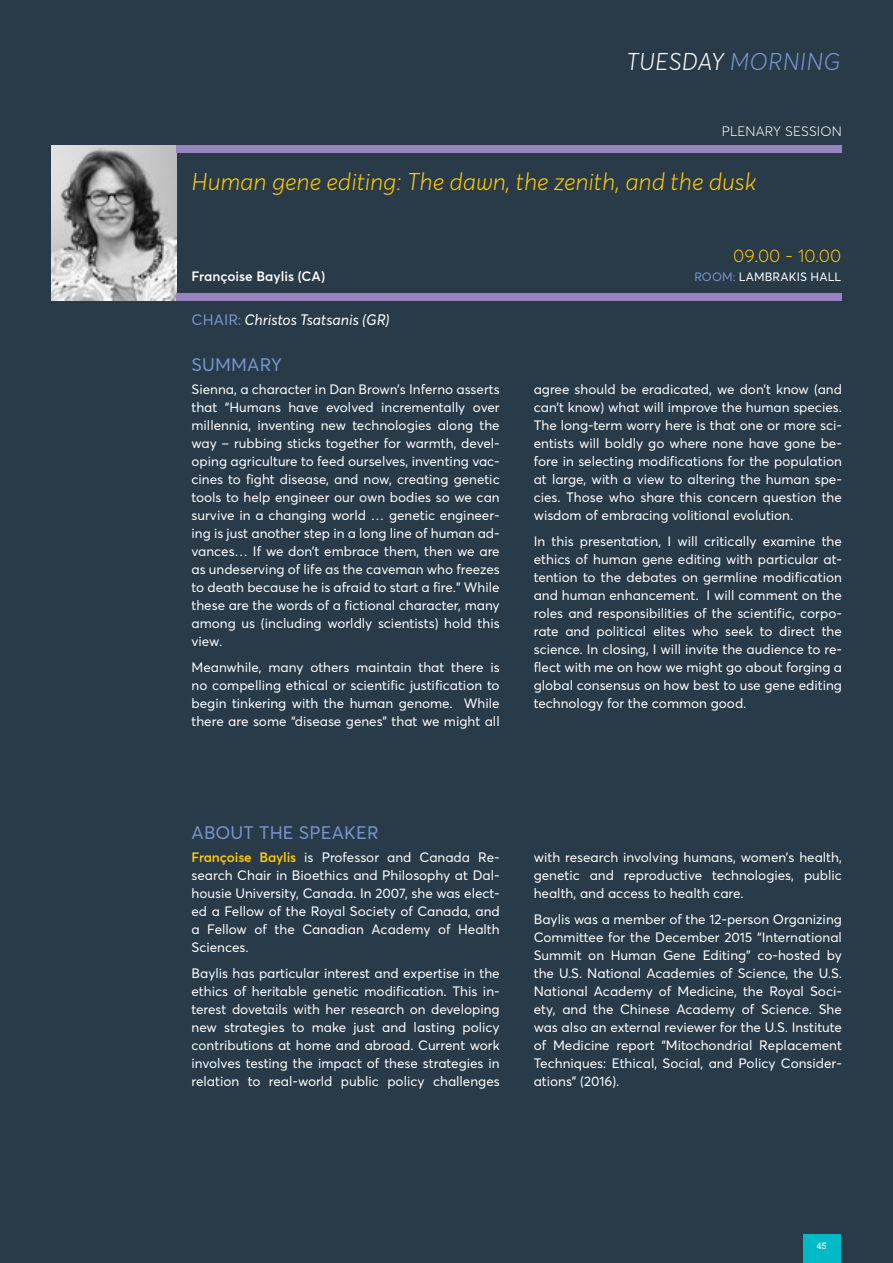
<style>
.page{position:relative;width:893px;height:1263px;background:#293a48}
.page>*{position:absolute;margin:0;border:0;box-sizing:border-box;transform-origin:0 0}
.t1{font:italic 300 24px "Averta Std";color:#ffcb05}
.t2{font:italic 300 24px "Averta Std";letter-spacing:.01em;color:#fff}
.t3{font:18px "Averta Std";letter-spacing:.01em;color:#7695cd}
.t4{font:300 18px "Averta Std";color:#ffcb05}
.t5{font:italic 15px "Averta Std";color:#fff}
.t6{font:13.5px/18px "Averta Std";color:#fff;text-align:justify}
.t7{font:600 13.5px "Averta Std";color:#fff}
.t8{font:300 13.5px "Averta Std";letter-spacing:.01em;color:#fff}
.t9{font:12px "Averta Std";letter-spacing:.01em;color:#fff}
.t10{font:9px "Roboto Slab";color:#fff}
.s1{color:#7695cd}
.s2{font-style:normal;color:#7695cd}
.s3{font-weight:600;color:#ffcb05}
</style>
<div class="page">
<div style="left:803px;top:1233px;width:37px;height:30px;background:#00bac6"></div>
<img style="left:51px;top:146px;width:125px;height:155px">
<div style="left:176px;top:146px;width:666px;height:7px;background:#9783bd"></div>
<div style="left:176px;top:294px;width:666px;height:7px;background:#9783bd"></div>
<h1 class="t2" style="left:626px;top:46px;width:216px">TUESDAY <span class="s1">MORNING</span></h1>
<p class="t8" style="left:722px;top:123px;width:122px">PLENARY SESSION</p>
<h1 class="t1" style="left:192px;top:166px;width:566px">Human gene editing: The dawn, the zenith, and the dusk</h1>
<p class="t7" style="left:192px;top:268px;width:135px">Françoise Baylis (CA)</p>
<p class="t5" style="left:192px;top:310px;width:199px"><span class="s2">CHAIR:</span> Christos Tsatsanis (GR)</p>
<h2 class="t3" style="left:192px;top:354px;width:92px">SUMMARY</h2>
<p class="t6" style="left:192px;top:380px;width:310px">Sienna, a character in Dan Brown’s Inferno asserts that “Humans have evolved incrementally over millennia, inventing new technologies along the way – rubbing sticks together for warmth, devel&shy;oping agriculture to feed ourselves, inventing vac&shy;cines to fight disease, and now, creating genetic tools to help engineer our own bodies so we can survive in a changing world … genetic engineer&shy;ing is just another step in a long line of human ad&shy;vances… If we don’t embrace them, then we are as undeserving of life as the caveman who freezes to death because he is afraid to start a fire.” While these are the words of a fictional character, many among us (including worldly scientists) hold this view.</p>
<p class="t6" style="left:192px;top:658px;width:310px">Meanwhile, many others maintain that there is no compelling ethical or scientific justification to begin tinkering with the human genome. While there are some “disease genes” that we might all</p>
<h2 class="t4" style="left:733px;top:244px;width:110px">09.00 - 10.00</h2>
<p class="t9" style="left:694px;top:269px;width:148px"><span class="s1">ROOM:</span> LAMBRAKIS HALL</p>
<p class="t6" style="left:534px;top:380px;width:310px">agree should be eradicated, we don’t know (and can’t know) what will improve the human species.<br>The long-term worry here is that one or more sci&shy;entists will boldly go where none have gone be&shy;fore in selecting modifications for the population at large, with a view to altering the human spe&shy;cies. Those who share this concern question the wisdom of embracing volitional evolution.</p>
<p class="t6" style="left:534px;top:532px;width:310px">In this presentation, I will critically examine the ethics of human gene editing with particular at&shy;tention to the debates on germline modification and human enhancement. I will comment on the roles and responsibilities of the scientific, corpo&shy;rate and political elites who seek to direct the science. In closing, I will invite the audience to re&shy;flect with me on how we might go about forging a global consensus on how best to use gene editing technology for the common good.</p>
<h2 class="t3" style="left:192px;top:822px;width:189px">ABOUT THE SPEAKER</h2>
<p class="t6" style="left:192px;top:848px;width:310px"><span class="s3">Françoise Baylis</span> is Professor and Canada Re&shy;search Chair in Bioethics and Philosophy at Dal&shy;housie University, Canada. In 2007, she was elect&shy;ed a Fellow of the Royal Society of Canada, and a Fellow of the Canadian Academy of Health Sciences.</p>
<p class="t6" style="left:192px;top:964px;width:310px">Baylis has particular interest and expertise in the ethics of heritable genetic modification. This in&shy;terest dovetails with her research on developing new strategies to make just and lasting policy contributions at home and abroad. Current work involves testing the impact of these strategies in relation to real-world public policy challenges</p>
<p class="t6" style="left:534px;top:848px;width:310px">with research involving humans, women’s health, genetic and reproductive technologies, public health, and access to health care.</p>
<p class="t6" style="left:534px;top:910px;width:310px">Baylis was a member of the 12-person Organizing Committee for the December 2015 “International Summit on Human Gene Editing” co-hosted by the U.S. National Academies of Science, the U.S.<br>National Academy of Medicine, the Royal Soci&shy;ety, and the Chinese Academy of Science. She was also an external reviewer for the U.S. Institute of Medicine report “Mitochondrial Replacement Techniques: Ethical, Social, and Policy Consider&shy;ations” (2016).</p>
<p class="t10" style="left:816px;top:1239px;width:11px">45</p>
</div>
